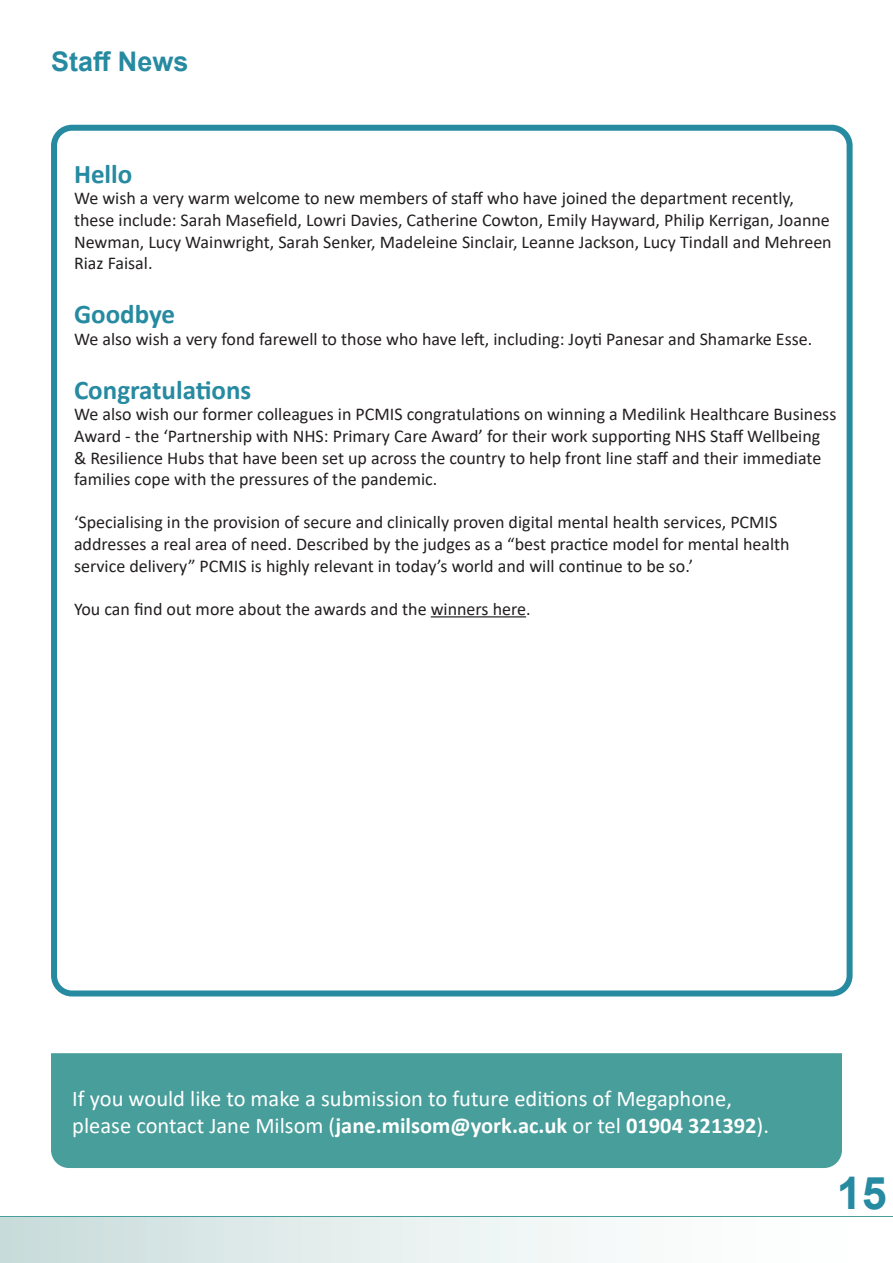
<style>
.page{position:relative;width:893px;height:1263px;background:#fff}
.page>*{position:absolute;margin:0;border:0;box-sizing:border-box;transform-origin:0 0}
.t1{font:700 45px "Arial";color:#268aa1}
.t2{font:700 27px "Calibri";color:#268aa1}
.Section_Headers{font:700 27px "Arial";color:#268aa1}
.Contact_Footer{font:22.5px/27px "Calibri";color:#fff}
.t3{font:18px/21.6px "Calibri";color:#231f20}
.s1{font-weight:700}
</style>
<div class="page">
<div style="left:0;top:1216px;width:893px;height:5px;background:#479e9a"></div>
<div style="left:0;top:1217px;width:893px;height:46px;background:linear-gradient(to right,#ccdedd,#fff)"></div>
<hr style="left:431px;top:616px;width:95px;height:1px;background:#231f20">
<div style="left:51px;top:125px;width:802px;height:871px;border:6px solid #268aa1;border-radius:18px"></div>
<div style="left:51px;top:1053px;width:791px;height:115px;background:#479e9a"></div>
<p class="Section_Headers" style="left:51px;top:42px;width:139px">Staff News</p>
<p class="t2" style="left:74px;top:155px;width:60px">Hello</p>
<p class="t3" style="left:74px;top:187px;width:759px">We wish a very warm welcome to new members of staff who have joined the department recently, these include: Sarah Masefield, Lowri Davies, Catherine Cowton, Emily Hayward, Philip Kerrigan, Joanne Newman, Lucy Wainwright, Sarah Senker, Madeleine Sinclair, Leanne Jackson, Lucy Tindall and Mehreen Riaz Faisal.</p>
<p class="t2" style="left:74px;top:295px;width:103px">Goodbye</p>
<p class="t3" style="left:74px;top:328px;width:740px">We also wish a very fond farewell to those who have left, including: Joyti Panesar and Shamarke Esse.</p>
<p class="t2" style="left:74px;top:371px;width:179px">Congratulations</p>
<p class="t3" style="left:74px;top:403px;width:764px">We also wish our former colleagues in PCMIS congratulations on winning a Medilink Healthcare Business Award - the ‘Partnership with NHS: Primary Care Award’ for their work supporting NHS Staff Wellbeing &amp; Resilience Hubs that have been set up across the country to help front line staff and their immediate families cope with the pressures of the pandemic.</p>
<p class="t3" style="left:74px;top:511px;width:717px">‘Specialising in the provision of secure and clinically proven digital mental health services, PCMIS addresses a real area of need. Described by the judges as a “best practice model for mental health service delivery” PCMIS is highly relevant in today’s world and will continue to be so.’</p>
<p class="t3" style="left:74px;top:598px;width:458px">You can find out more about the awards and the winners here.</p>
<p class="Contact_Footer" style="left:72px;top:1084px;width:698px">If you would like to make a submission to future editions of Megaphone, please contact Jane Milsom (<span class="s1">jane.milsom@york.ac.uk</span> or tel <span class="s1">01904 321392</span>).</p>
<h1 class="t1" style="left:837px;top:1162px;width:52px">15</h1>
</div>
